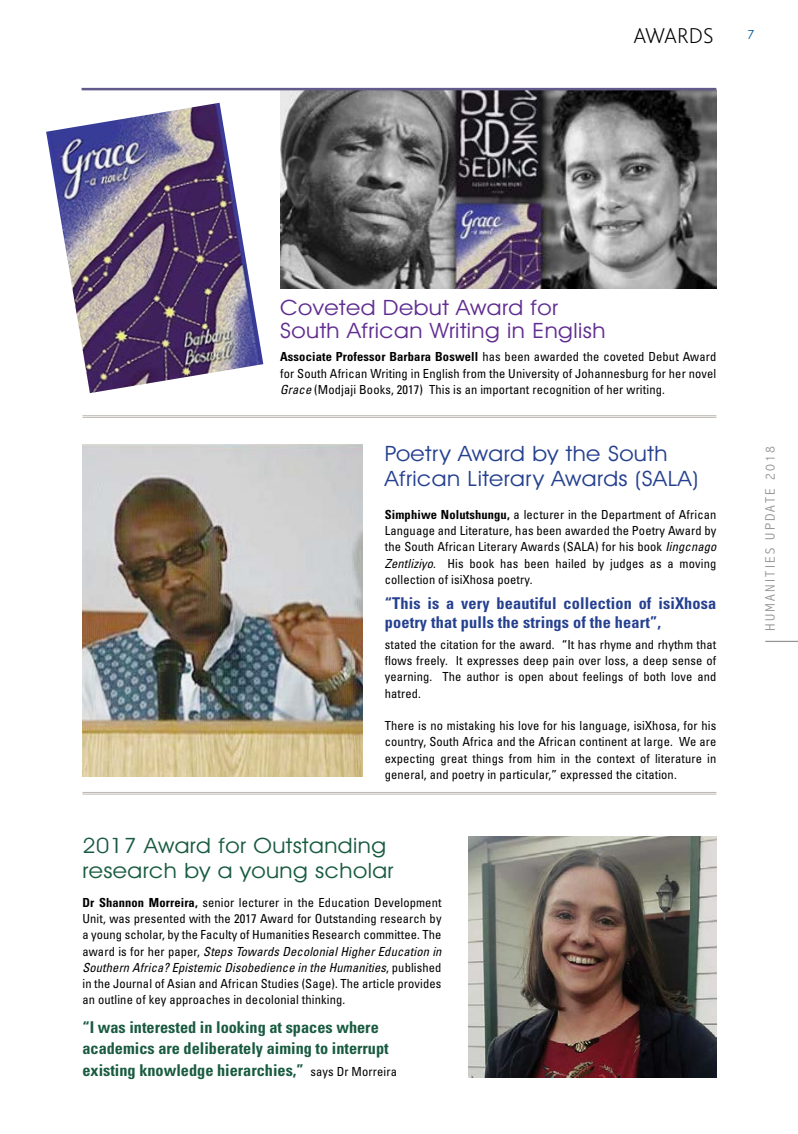
<style>
.page{position:relative;width:798px;height:1134px;background:#fff}
.page>*{position:absolute;margin:0;border:0;box-sizing:border-box;transform-origin:0 0}
.PAGE_INTRO_AT_TOP{font:200 22.5px "Bliss";letter-spacing:.01em;color:#000}
.SUB_HEADINGS{font:21.25px/25.5px "Avant Garde IT Cby BT";letter-spacing:.02em;color:#25408f;scale:1.1 1}
.SUB_HEADINGS-2{font:21.25px "Avant Garde IT Cby BT";letter-spacing:.02em;color:#602d91;scale:1.1 1}
.SUB_HEADINGS-3{font:21.25px/25.5px "Avant Garde IT Cby BT";letter-spacing:.02em;color:#195b41;scale:1.1 1}
.SAID___TEXT{font:700 condensed 16.25px/21.2px "Univers";color:#195b41}
.BODY_2016_10pt{font:700 condensed 16.25px/18.8px "Univers";letter-spacing:.01em;color:#25408f}
.t1{font:300 condensed 13.75px "Abadi";letter-spacing:.15em;color:#939598;scale:1.1 1}
.BODY_2016_10pt-2{font:condensed 12.5px/16.2px "Univers";letter-spacing:.01em;color:#000;text-align:justify}
.t2{font:12.5px "Century Gothic";color:#005696}
.s1{font-weight:700}
.s2{font-style:italic}
.s3{font-weight:400;font-size:12.5px;color:#000}
</style>
<div class="page">
<img style="left:280px;top:90px;width:436px;height:198px">
<hr style="left:81px;top:88px;width:635px;height:2px;background:#615a8a">
<hr style="left:82px;top:415px;width:634px;height:1px;background:#bcb7b3">
<hr style="left:82px;top:417px;width:634px;height:1px;background:#bcb7b3">
<hr style="left:82px;top:792px;width:634px;height:1px;background:#bcb7b3">
<hr style="left:82px;top:794px;width:634px;height:1px;background:#bcb7b3">
<img style="left:46px;top:103px;width:217px;height:290px">
<img style="left:468px;top:836px;width:248px;height:241px">
<hr style="left:765px;top:641px;width:32px;height:1px;background:#939598">
<img style="left:82px;top:445px;width:280px;height:332px">
<p class="PAGE_INTRO_AT_TOP" style="left:633px;top:24px;width:82px">AWARDS</p>
<p class="t2" style="left:747px;top:27px;width:8px">7</p>
<p class="SUB_HEADINGS-2" style="left:280px;top:295px;width:254px">Coveted Debut Award for</p>
<p class="SUB_HEADINGS-2" style="left:280px;top:317px;width:297px">South African Writing in English</p>
<p class="BODY_2016_10pt-2" style="left:280px;top:349px;width:437px"><span class="s1">Associate Professor Barbara Boswell</span> has been awarded the coveted Debut Award for South African Writing in English from the University of Johannesburg for her novel <span class="s2">Grace</span> (Modjaji Books, 2017) This is an important recognition of her writing.</p>
<p class="SUB_HEADINGS" style="left:384px;top:440px;width:286px">Poetry Award by the South<br>African Literary Awards (SALA)</p>
<p class="BODY_2016_10pt-2" style="left:384px;top:506px;width:333px"><span class="s1">Simphiwe Nolutshungu,</span> a lecturer in the Department of African Language and Literature, has been awarded the Poetry Award by the South African Literary Awards (SALA) for his book <span class="s2">Iingcnago Zentliziyo</span>. His book has been hailed by judges as a moving collection of isiXhosa poetry.</p>
<p class="BODY_2016_10pt" style="left:384px;top:594px;width:333px">“This is a very beautiful collection of isiXhosa poetry that pulls the strings of the heart”,</p>
<p class="BODY_2016_10pt-2" style="left:384px;top:636px;width:333px">stated the citation for the award. “It has rhyme and rhythm that flows freely. It expresses deep pain over loss, a deep sense of yearning. The author is open about feelings of both love and hatred.</p>
<p class="BODY_2016_10pt-2" style="left:384px;top:717px;width:333px">There is no mistaking his love for his language, isiXhosa, for his country, South Africa and the African continent at large. We are expecting great things from him in the context of literature in general, and poetry in particular,” expressed the citation.</p>
<p class="SUB_HEADINGS-3" style="left:82px;top:832px;width:284px">2017 Award for Outstanding research by a young scholar</p>
<p class="BODY_2016_10pt-2" style="left:82px;top:894px;width:360px"><span class="s1">Dr Shannon Morreira,</span> senior lecturer in the Education Development Unit, was presented with the 2017 Award for Outstanding research by a young scholar, by the Faculty of Humanities Research committee. The award is for her paper, <span class="s2">Steps Towards Decolonial Higher Education in Southern Africa? Epistemic Disobedience in the Humanities</span>, published in the Journal of Asian and African Studies (Sage). The article provides an outline of key approaches in decolonial thinking.</p>
<p class="SAID___TEXT" style="left:82px;top:1016px;width:316px">“I was interested in looking at spaces where academics are deliberately aiming to interrupt existing knowledge hierarchies,” <span class="s3">says Dr Morreira</span></p>
<p class="t1" style="left:761px;top:631px;width:170px;rotate:-90deg">HUMANITIES UPDATE 2018</p>
</div>
